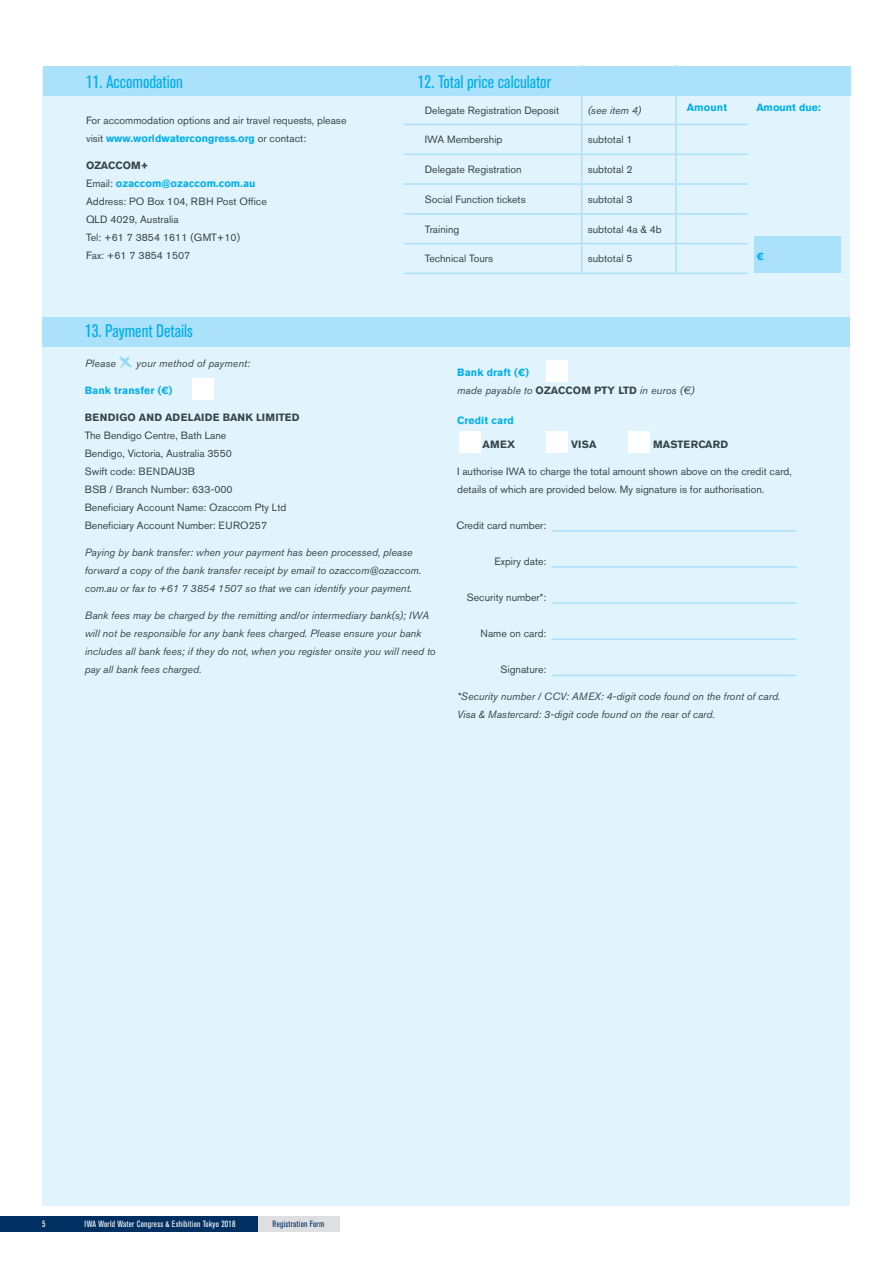
<style>
.page{position:relative;width:893px;height:1263px;background:#fff}
.page>*{position:absolute;margin:0;border:0;box-sizing:border-box;transform-origin:0 0}
.t1{font:condensed 18px "Akzidenz Grotesk BE";color:#00aeef}
.t2{font:10.5px/18px "Akzidenz Grotesk BE";color:#384649}
.t3{font:italic 10.5px/18px "Akzidenz Grotesk BE";color:#384649}
.t4{font:700 10.5px "Akzidenz Grotesk BE";letter-spacing:.01em;color:#00aeef}
.t5{font:700 10.5px "Akzidenz Grotesk BE";letter-spacing:.04em;color:#384649}
.t6{font:700 10.5px "Akzidenz Grotesk BE";color:#384649}
.t7{font:700 10.5px "Akzidenz Grotesk BE";letter-spacing:.02em;color:#384649}
.t8{font:condensed 9px "Akzidenz Grotesk BE";letter-spacing:.025em;color:#fff}
.t9{font:condensed 9px "Akzidenz Grotesk BE";letter-spacing:.025em;color:#003062}
.s1{font-weight:700;color:#00aeef}
.s2{font-weight:700}
.s3{font-family:"Chalkduster";font-style:normal;font-size:21px;color:#8ed8f8}
.s4{font-weight:700;font-style:normal;color:#00aeef}
.s5{font-weight:700;font-style:normal}
</style>
<div class="page">
<div style="left:43px;top:70px;width:807px;height:1136px;background:#e1f4fd"></div>
<div style="left:43px;top:66px;width:807px;height:30px;background:#abe1fa"></div>
<div style="left:257px;top:1216px;width:83px;height:16px;background:#dedfe0"></div>
<div style="left:0;top:1216px;width:257px;height:16px;background:#003062"></div>
<div style="left:42px;top:317px;width:807px;height:30px;background:#abe1fa"></div>
<hr style="left:404px;top:154px;width:178px;height:1px;background:#abe1fa">
<hr style="left:582px;top:154px;width:94px;height:1px;background:#abe1fa">
<hr style="left:676px;top:154px;width:72px;height:1px;background:#abe1fa">
<hr style="left:404px;top:124px;width:178px;height:1px;background:#abe1fa">
<hr style="left:582px;top:124px;width:94px;height:1px;background:#abe1fa">
<hr style="left:676px;top:124px;width:72px;height:1px;background:#abe1fa">
<hr style="left:404px;top:213px;width:178px;height:2px;background:#abe1fa">
<hr style="left:582px;top:213px;width:94px;height:2px;background:#abe1fa">
<hr style="left:676px;top:213px;width:72px;height:2px;background:#abe1fa">
<hr style="left:404px;top:243px;width:178px;height:1px;background:#abe1fa">
<hr style="left:582px;top:243px;width:94px;height:1px;background:#abe1fa">
<hr style="left:676px;top:243px;width:72px;height:1px;background:#abe1fa">
<hr style="left:404px;top:273px;width:178px;height:1px;background:#abe1fa">
<hr style="left:582px;top:273px;width:94px;height:1px;background:#abe1fa">
<hr style="left:676px;top:273px;width:72px;height:1px;background:#abe1fa">
<hr style="left:675px;top:95px;width:2px;height:29px;background:#abe1fa">
<hr style="left:675px;top:125px;width:2px;height:29px;background:#abe1fa">
<hr style="left:675px;top:155px;width:2px;height:28px;background:#abe1fa">
<hr style="left:675px;top:185px;width:2px;height:28px;background:#abe1fa">
<hr style="left:675px;top:215px;width:2px;height:28px;background:#abe1fa">
<hr style="left:675px;top:244px;width:2px;height:29px;background:#abe1fa">
<hr style="left:675px;top:65px;width:2px;height:30px;background:#abe1fa">
<hr style="left:404px;top:183px;width:178px;height:2px;background:#abe1fa">
<hr style="left:582px;top:183px;width:94px;height:2px;background:#abe1fa">
<hr style="left:676px;top:183px;width:72px;height:2px;background:#abe1fa">
<hr style="left:581px;top:65px;width:1px;height:30px;background:#abe1fa">
<svg style="left:581px;top:96px;width:1px;height:177px"></svg>
<div style="left:754px;top:236px;width:87px;height:36px;background:#abe1fa"></div>
<div style="left:192px;top:378px;width:22px;height:22px;background:#fff"></div>
<div style="left:546px;top:360px;width:22px;height:22px;background:#fff"></div>
<div style="left:459px;top:431px;width:21px;height:22px;background:#fff"></div>
<div style="left:628px;top:431px;width:21px;height:22px;background:#fff"></div>
<div style="left:546px;top:431px;width:22px;height:22px;background:#fff"></div>
<hr style="left:552px;top:675px;width:244px;height:1px;background:#abe1fa">
<hr style="left:552px;top:530px;width:244px;height:2px;background:#abe1fa">
<hr style="left:552px;top:566px;width:244px;height:2px;background:#abe1fa">
<hr style="left:552px;top:602px;width:244px;height:2px;background:#abe1fa">
<hr style="left:552px;top:638px;width:244px;height:2px;background:#abe1fa">
<h1 class="t1" style="left:86px;top:71px;width:98px">11. Accomodation</h1>
<p class="t2" style="left:86px;top:111px;width:262px">For accommodation options and air travel requests, please visit <span class="s1">www.worldwatercongress.org</span> or contact:</p>
<p class="t2" style="left:86px;top:156px;width:182px"><span class="s2">OZACCOM+<br></span>Email: <span class="s1">ozaccom@ozaccom.com.au<br></span>Address: PO Box 104, RBH Post Office<br>QLD 4029, Australia<br>Tel: +61 7 3854 1611 (GMT+10)<br>Fax: +61 7 3854 1507</p>
<h1 class="t1" style="left:85px;top:321px;width:109px">13. Payment Details</h1>
<h1 class="t1" style="left:418px;top:71px;width:135px">12. Total price calculator</h1>
<p class="t2" style="left:425px;top:101px;width:136px">Delegate Registration Deposit</p>
<p class="t3" style="left:588px;top:101px;width:55px">(see item 4)</p>
<p class="t2" style="left:425px;top:131px;width:79px">IWA Membership</p>
<p class="t2" style="left:588px;top:131px;width:46px">subtotal 1</p>
<p class="t2" style="left:425px;top:160px;width:98px">Delegate Registration</p>
<p class="t2" style="left:588px;top:160px;width:46px">subtotal 2</p>
<p class="t2" style="left:425px;top:190px;width:102px">Social Function tickets</p>
<p class="t2" style="left:588px;top:190px;width:46px">subtotal 3</p>
<p class="t2" style="left:425px;top:220px;width:36px">Training</p>
<p class="t2" style="left:588px;top:220px;width:76px">subtotal 4a &amp; 4b</p>
<p class="t2" style="left:425px;top:250px;width:70px">Technical Tours</p>
<p class="t2" style="left:588px;top:250px;width:46px">subtotal 5</p>
<p class="t4" style="left:687px;top:102px;width:42px">Amount</p>
<p class="t4" style="left:756px;top:102px;width:66px">Amount due:</p>
<p class="t4" style="left:756px;top:250px;width:9px">€</p>
<p class="t3" style="left:85px;top:354px;width:167px">Please <span class="s3">x</span> your method of payment:</p>
<p class="t4" style="left:85px;top:384px;width:89px">Bank transfer (€)</p>
<p class="t5" style="left:85px;top:411px;width:216px">BENDIGO AND ADELAIDE BANK LIMITED</p>
<p class="t2" style="left:85px;top:426px;width:203px">The Bendigo Centre, Bath Lane<br>Bendigo, Victoria, Australia 3550<br>Swift code: BENDAU3B<br>BSB / Branch Number: 633-000<br>Beneficiary Account Name: Ozaccom Pty Ltd<br>Beneficiary Account Number: EURO257</p>
<p class="t3" style="left:85px;top:543px;width:338px">Paying by bank transfer: when your payment has been processed, please forward a copy of the bank transfer receipt by email to ozaccom@ozaccom. com.au or fax to +61 7 3854 1507 so that we can identify your payment.</p>
<p class="t3" style="left:85px;top:606px;width:352px">Bank fees may be charged by the remitting and/or intermediary bank(s); IWA will not be responsible for any bank fees charged. Please ensure your bank includes all bank fees; if they do not, when you register onsite you will need to pay all bank fees charged.</p>
<p class="t3" style="left:457px;top:363px;width:239px"><span class="s4">Bank draft (€)<br></span>made payable to <span class="s5">OZACCOM PTY LTD</span> in euros (€)</p>
<p class="t4" style="left:457px;top:414px;width:58px">Credit card</p>
<p class="t7" style="left:483px;top:438px;width:34px">AMEX</p>
<p class="t7" style="left:571px;top:438px;width:27px">VISA</p>
<p class="t6" style="left:653px;top:438px;width:76px">MASTERCARD</p>
<p class="t2" style="left:457px;top:462px;width:336px">I authorise IWA to charge the total amount shown above on the credit card, details of which are provided below. My signature is for authorisation.</p>
<p class="t2" style="left:456px;top:516px;width:92px">Credit card number:</p>
<p class="t2" style="left:495px;top:552px;width:53px">Expiry date:</p>
<p class="t2" style="left:467px;top:588px;width:81px">Security number*:</p>
<p class="t2" style="left:481px;top:624px;width:67px">Name on card:</p>
<p class="t2" style="left:500px;top:660px;width:47px">Signature:</p>
<p class="t3" style="left:457px;top:687px;width:325px">*Security number / CCV: AMEX: 4-digit code found on the front of card.<br>Visa &amp; Mastercard: 3-digit code found on the rear of card.</p>
<p class="t8" style="left:42px;top:1219px;width:5px">5</p>
<p class="t8" style="left:85px;top:1219px;width:152px">IWA World Water Congress &amp; Exhibition Tokyo 2018</p>
<p class="t9" style="left:273px;top:1219px;width:53px">Registration Form</p>
</div>
